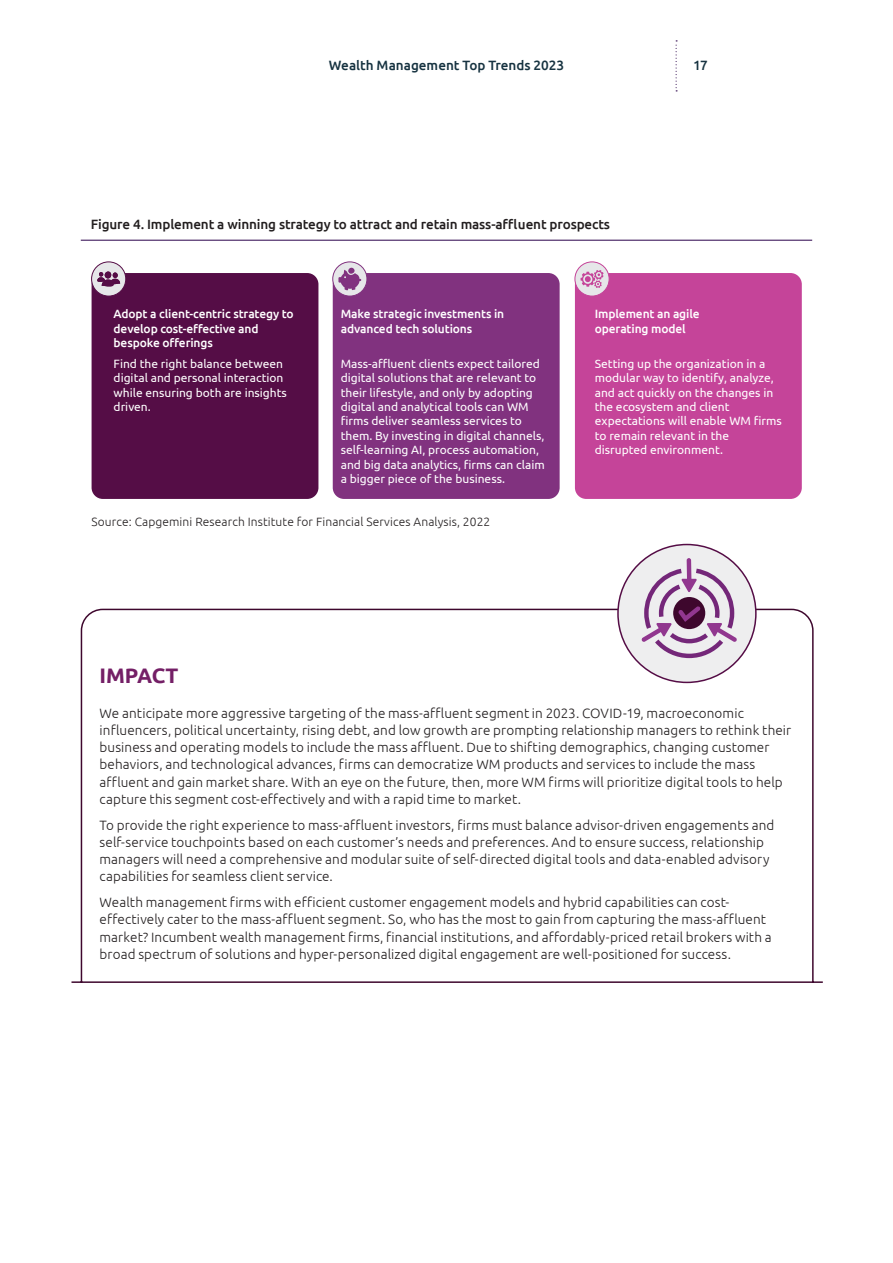
<style>
.page{position:relative;width:893px;height:1263px;background:#fff}
.page>*{position:absolute;margin:0;border:0;box-sizing:border-box;transform-origin:0 0}
.t1{font:700 21px "Ubuntu";letter-spacing:-.005em;color:#741f66}
.t2{font:300 13.5px/17.2px "Ubuntu";letter-spacing:.01em;color:#231f20}
.t3{font:500 13.5px "Ubuntu";letter-spacing:-.01em;color:#231f20}
.t4{font:500 13.5px "Ubuntu";color:#173341}
.t5{font:12px/14.4px "Ubuntu";color:#fff}
.t6{font:500 12px/14.4px "Ubuntu";letter-spacing:-.01em;color:#fff}
.t7{font:300 12px "Ubuntu";letter-spacing:.01em;color:#231f20}
</style>
<div class="page">
<hr style="left:81px;top:240px;width:731px;height:1px;background:#2a004a">
<div style="left:92px;top:273px;width:226px;height:226px;background:#550d46;border-radius:11px"></div>
<div style="left:333px;top:273px;width:227px;height:226px;background:#81327f;border-radius:11px"></div>
<div style="left:575px;top:273px;width:227px;height:226px;background:#c54499;border-radius:11px"></div>
<div style="left:92px;top:262px;width:34px;height:34px;background:#e6e7e9;border-radius:50%"></div>
<div style="left:91px;top:261px;width:35px;height:35px;border:1px solid #550d46;border-radius:50%"></div>
<svg style="left:333px;top:262px;width:34px;height:34px"></svg>
<div style="left:332px;top:261px;width:35px;height:35px;border:1px solid #81327f;border-radius:50%"></div>
<div style="left:575px;top:262px;width:34px;height:34px;background:#e6e7e9;border-radius:50%"></div>
<div style="left:575px;top:261px;width:34px;height:35px;border:1px solid #c54499;border-radius:50%"></div>
<svg style="left:97px;top:271px;width:23px;height:16px"></svg>
<svg style="left:338px;top:267px;width:23px;height:23px"></svg>
<svg style="left:581px;top:270px;width:23px;height:18px"></svg>
<svg style="left:71px;top:608px;width:752px;height:375px"></svg>
<div style="left:618px;top:544px;width:138px;height:138px;background:#eeeeef;border-radius:50%"></div>
<svg style="left:641px;top:558px;width:96px;height:100px"></svg>
<svg style="left:676px;top:40px;width:1px;height:51px"></svg>
<p class="t4" style="left:329px;top:57px;width:237px">Wealth Management Top Trends 2023</p>
<p class="t4" style="left:693px;top:57px;width:16px">17</p>
<p class="t3" style="left:91px;top:216px;width:521px">Figure 4. Implement a winning strategy to attract and retain mass-affluent prospects</p>
<p class="t6" style="left:114px;top:307px;width:182px">Adopt a client-centric strategy to develop cost-effective and bespoke offerings</p>
<p class="t5" style="left:114px;top:356px;width:175px">Find the right balance between digital and personal interaction while ensuring both are insights driven.</p>
<p class="t6" style="left:341px;top:307px;width:165px">Make strategic investments in advanced tech solutions</p>
<p class="t5" style="left:341px;top:356px;width:205px">Mass-affluent clients expect tailored digital solutions that are relevant to their lifestyle, and only by adopting digital and analytical tools can WM firms deliver seamless services to them. By investing in digital channels, self-learning AI, process automation, and big data analytics, firms can claim a bigger piece of the business.</p>
<p class="t7" style="left:91px;top:515px;width:400px">Source: Capgemini Research Institute for Financial Services Analysis, 2022</p>
<p class="t6" style="left:595px;top:307px;width:106px">Implement an agile operating model</p>
<p class="t5" style="left:595px;top:356px;width:189px">Setting up the organization in a modular way to identify, analyze, and act quickly on the changes in the ecosystem and client expectations will enable WM firms to remain relevant in the disrupted environment.</p>
<h1 class="t1" style="left:100px;top:663px;width:80px">IMPACT</h1>
<p class="t2" style="left:100px;top:704px;width:693px">We anticipate more aggressive targeting of the mass-affluent segment in 2023. COVID-19, macroeconomic influencers, political uncertainty, rising debt, and low growth are prompting relationship managers to rethink their business and operating models to include the mass affluent. Due to shifting demographics, changing customer behaviors, and technological advances, firms can democratize WM products and services to include the mass affluent and gain market share. With an eye on the future, then, more WM firms will prioritize digital tools to help capture this segment cost-effectively and with a rapid time to market.</p>
<p class="t2" style="left:100px;top:816px;width:676px">To provide the right experience to mass-affluent investors, firms must balance advisor-driven engagements and self-service touchpoints based on each customer’s needs and preferences. And to ensure success, relationship managers will need a comprehensive and modular suite of self-directed digital tools and data-enabled advisory capabilities for seamless client service.</p>
<p class="t2" style="left:100px;top:893px;width:674px">Wealth management firms with efficient customer engagement models and hybrid capabilities can cost&shy;effectively cater to the mass-affluent segment. So, who has the most to gain from capturing the mass-affluent market? Incumbent wealth management firms, financial institutions, and affordably-priced retail brokers with a broad spectrum of solutions and hyper-personalized digital engagement are well-positioned for success.</p>
</div>
